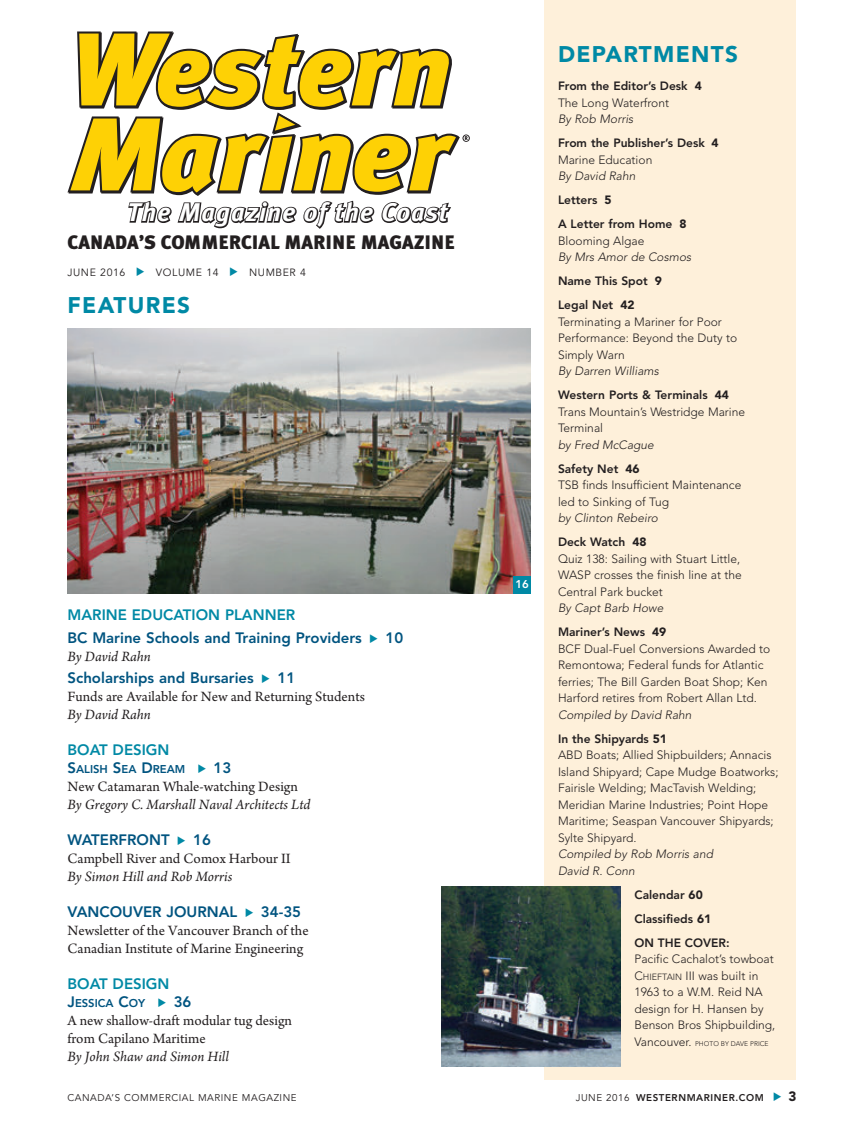
<style>
.page{position:relative;width:864px;height:1134px;background:#fff}
.page>*{position:absolute;margin:0;border:0;box-sizing:border-box;transform-origin:0 0}
.t1{font:italic 700 25.5px "Meta Plus";letter-spacing:.045em;color:#231f20}
.t2{font:900 22.5px "Avenir";letter-spacing:.06em;color:#0089a5}
.t3{font:900 19.5px "Meta Plus";color:#231f20}
.t4{font:15px/18px "Arno Pro";color:#231f20}
.t5{font:italic 15px "Arno Pro";color:#231f20}
.t6{font:800 15px "Avenir";color:#005480}
.t7{font:800 15px "Avenir";color:#0089a5}
.t8{font:900 13.5px "Avenir";color:#231f20}
.t9{font:300 12px/16.5px "Avenir";color:#231f20}
.t10{font:800 12px/24px "Avenir";color:#231f20}
.t11{font:italic 300 12px/24px "Avenir";color:#231f20}
.t12{font:800 11.25px "Avenir";color:#005480}
.t13{font:800 11.25px "Avenir";color:#fff}
.t14{font:10.5px "Avenir";letter-spacing:.055em;color:#231f20}
.t15{font:9.75px "Avenir";letter-spacing:.055em;color:#231f20}
.t16{font:800 9.75px "Avenir";letter-spacing:.06em;color:#231f20}
.t17{font:300 6.75px "Avenir";color:#231f20}
.s1{font-size:15px}
.s2{font-weight:900}
.s3{font-weight:300}
.s4{font-weight:300;font-style:italic}
.s5{font-weight:800;font-style:normal}
.s6{font-weight:900;font-style:normal}
.s7{font-size:9px}
.s8{font-size:12px}
.s9{font-weight:400}
</style>
<div class="page">
<svg style="left:68px;top:32px;width:402px;height:164px"></svg>
<img style="left:68px;top:328px;width:463px;height:266px">
<div style="left:513px;top:576px;width:18px;height:18px;background:#0089a5"></div>
<div style="left:544px;top:0;width:252px;height:1080px;background:#fef0da"></div>
<img style="left:441px;top:886px;width:180px;height:180px">
<h1 class="t1" style="left:127px;top:198px;width:322px">The Magazine of the Coast</h1>
<h3 class="t3" style="left:68px;top:231px;width:389px">CANADA’S COMMERCIAL MARINE MAGAZINE</h3>
<p class="t14" style="left:68px;top:268px;width:59px">JUNE 2016</p>
<p class="t14" style="left:156px;top:268px;width:64px">VOLUME 14</p>
<p class="t14" style="left:249px;top:268px;width:58px">NUMBER 4</p>
<h2 class="t2" style="left:68px;top:295px;width:124px">FEATURES</h2>
<p class="t7" style="left:68px;top:609px;width:229px">MARINE EDUCATION PLANNER</p>
<p class="t6" style="left:68px;top:631px;width:296px">BC Marine Schools and Training Providers</p>
<p class="t6" style="left:385px;top:631px;width:19px">10</p>
<p class="t5" style="left:68px;top:651px;width:85px">By David Rahn</p>
<p class="t6" style="left:68px;top:672px;width:188px">Scholarships and Bursaries</p>
<p class="t6" style="left:277px;top:672px;width:19px">11</p>
<p class="t4" style="left:68px;top:689px;width:299px">Funds are Available for New and Returning Students</p>
<p class="t5" style="left:68px;top:709px;width:85px">By David Rahn</p>
<p class="t7" style="left:68px;top:744px;width:104px">BOAT DESIGN</p>
<p class="t12" style="left:68px;top:765px;width:119px"><span class="s1">S</span>ALISH <span class="s1">S</span>EA <span class="s1">D</span>REAM</p>
<p class="t6" style="left:214px;top:762px;width:19px">13</p>
<p class="t4" style="left:67px;top:779px;width:232px">New Catamaran Whale-watching Design</p>
<p class="t5" style="left:67px;top:799px;width:245px">By Gregory C. Marshall Naval Architects Ltd</p>
<p class="t6" style="left:67px;top:834px;width:104px">WATERFRONT</p>
<p class="t6" style="left:193px;top:834px;width:19px">16</p>
<p class="t4" style="left:67px;top:851px;width:225px">Campbell River and Comox Harbour II</p>
<p class="t5" style="left:67px;top:871px;width:166px">By Simon Hill and Rob Morris</p>
<p class="t6" style="left:67px;top:906px;width:171px">VANCOUVER JOURNAL</p>
<p class="t6" style="left:261px;top:906px;width:42px">34-35</p>
<p class="t4" style="left:67px;top:923px;width:243px">Newsletter of the Vancouver Branch of the<br>Canadian Institute of Marine Engineering</p>
<p class="t7" style="left:67px;top:978px;width:104px">BOAT DESIGN</p>
<p class="t12" style="left:67px;top:999px;width:79px"><span class="s1">J</span>ESSICA <span class="s1">C</span>OY</p>
<p class="t6" style="left:174px;top:996px;width:19px">36</p>
<p class="t4" style="left:67px;top:1013px;width:226px">A new shallow-draft modular tug design from Capilano Maritime</p>
<p class="t5" style="left:67px;top:1051px;width:163px">By John Shaw and Simon Hill</p>
<p class="t13" style="left:515px;top:579px;width:15px">16</p>
<h2 class="t2" style="left:558px;top:45px;width:182px">DEPARTMENTS</h2>
<p class="t10" style="left:558px;top:79px;width:145px;line-height:16.5px">From the Editor’s Desk <span class="s2">4<br></span><span class="s3">The Long Waterfront</span></p>
<p class="t10" style="left:558px;top:108px;width:162px"><span class="s4">By Rob Morris<br></span>From the Publisher’s Desk <span class="s2">4</span></p>
<p class="t9" style="left:558px;top:152px;width:96px">Marine Education</p>
<p class="t10" style="left:558px;top:165px;width:130px"><span class="s4">By David Rahn<br></span>Letters <span class="s2">5<br></span>A Letter from Home <span class="s2">8</span></p>
<p class="t9" style="left:558px;top:233px;width:88px">Blooming Algae</p>
<p class="t10" style="left:558px;top:246px;width:135px"><span class="s4">By Mrs Amor de Cosmos<br></span>Name This Spot <span class="s2">9<br></span>Legal Net <span class="s2">42</span></p>
<p class="t9" style="left:558px;top:314px;width:181px">Terminating a Mariner for Poor<br>Performance: Beyond the Duty to<br>Simply Warn</p>
<p class="t10" style="left:558px;top:360px;width:172px"><span class="s4">By Darren Williams<br></span>Western Ports &amp; Terminals <span class="s2">44</span></p>
<p class="t9" style="left:558px;top:404px;width:189px">Trans Mountain’s Westridge Marine<br>Terminal</p>
<p class="t11" style="left:558px;top:433px;width:97px">by Fred McCague<br><span class="s5">Safety Net</span> <span class="s6">46</span></p>
<p class="t9" style="left:558px;top:478px;width:185px">TSB finds Insufficient Maintenance led to Sinking of Tug</p>
<p class="t11" style="left:558px;top:507px;width:102px">by Clinton Rebeiro<br><span class="s5">Deck Watch</span> <span class="s6">48</span></p>
<p class="t9" style="left:558px;top:551px;width:185px">Quiz 138: Sailing with Stuart Little,<br>WASP crosses the finish line at the<br>Central Park bucket</p>
<p class="t11" style="left:558px;top:597px;width:110px">By Capt Barb Howe<br><span class="s5">Mariner’s News</span> <span class="s6">49</span></p>
<p class="t9" style="left:558px;top:641px;width:214px">BCF Dual-Fuel Conversions Awarded to Remontowa; Federal funds for Atlantic ferries; The Bill Garden Boat Shop; Ken Harford retires from Robert Allan Ltd.</p>
<p class="t11" style="left:558px;top:703px;width:135px">Compiled by David Rahn<br><span class="s5">In the Shipyards</span> <span class="s6">51</span></p>
<p class="t9" style="left:558px;top:748px;width:222px">ABD Boats; Allied Shipbuilders; Annacis Island Shipyard; Cape Mudge Boatworks; Fairisle Welding; MacTavish Welding; Meridian Marine Industries; Point Hope Maritime; Seaspan Vancouver Shipyards; Sylte Shipyard.</p>
<p class="t11" style="left:558px;top:847px;width:157px;line-height:16.5px">Compiled by Rob Morris and<br>David R. Conn</p>
<p class="t10" style="left:634px;top:883px;width:97px">Calendar <span class="s2">60<br></span>Classifieds <span class="s2">61<br></span>ON THE COVER:</p>
<p class="t9" style="left:634px;top:952px;width:142px">Pacific Cachalot’s towboat<br>C<span class="s7">HIEFTAIN</span> III was built in<br>1963 to a W.M. Reid NA design for H. Hansen by<br>Benson Bros Shipbuilding,</p>
<p class="t17" style="left:634px;top:1040px;width:136px"><span class="s8">Vancouver.</span> PHOTO BY DAVE PRICE</p>
<p class="t15" style="left:68px;top:1093px;width:231px">CANADA’S COMMERCIAL MARINE MAGAZINE</p>
<p class="t16" style="left:576px;top:1093px;width:190px"><span class="s9">JUNE 2016</span> WESTERNMARINER.COM</p>
<p class="t8" style="left:789px;top:1091px;width:9px">3</p>
</div>
